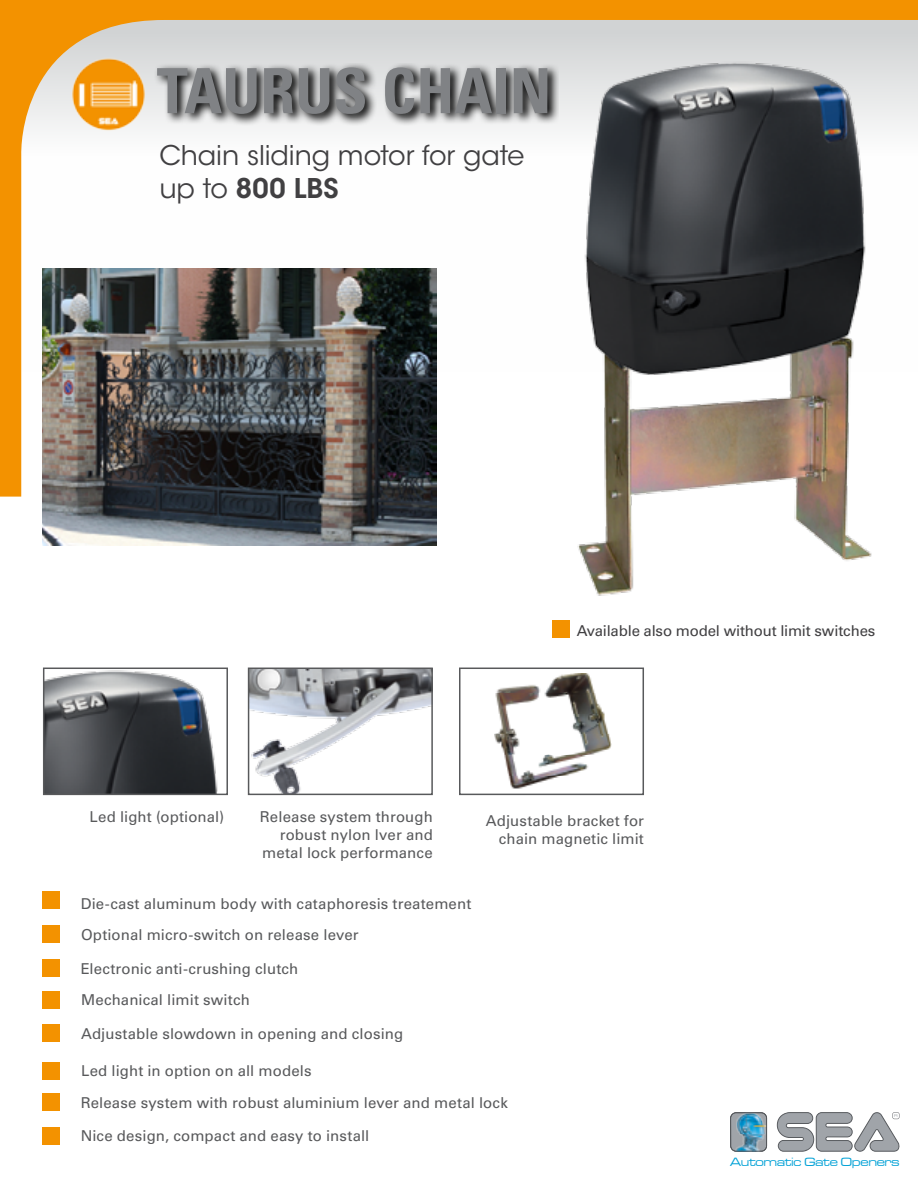
<style>
.page{position:relative;width:918px;height:1188px;background:#fff}
.page>*{position:absolute;margin:0;border:0;box-sizing:border-box;transform-origin:0 0}
.t1{font:700 condensed 62.4px "Univers LT Std";color:#808285}
.t2{font:27px/32.4px "ITC Avant Garde Std";letter-spacing:-.005em;color:#414042}
.t3{font:15px/18px "Univers LT Std";letter-spacing:.005em;color:#58595b}
.t4{font:15px "Univers LT Std";letter-spacing:-.015em;color:#414042}
.t5{font:12.45px "Microgramma D Medi Exte";color:#00a1d6}
.t6{font:4.2px "Microgramma D Medi Exte";color:#a0a4a9}
.s1{font-weight:600}
</style>
<div class="page">
<div style="left:459px;top:668px;width:185px;height:127px;background:#fff;border:2px solid #58595b"></div>
<img style="left:577px;top:497px;width:295px;height:98px">
<img style="left:494px;top:673px;width:117px;height:116px">
<div style="left:43px;top:960px;width:17px;height:17px;background:#f39200"></div>
<div style="left:43px;top:1062px;width:17px;height:17px;background:#f39200"></div>
<div style="left:43px;top:892px;width:17px;height:17px;background:#f39200"></div>
<div style="left:43px;top:991px;width:17px;height:17px;background:#f39200"></div>
<div style="left:43px;top:1094px;width:17px;height:17px;background:#f39200"></div>
<div style="left:43px;top:925px;width:17px;height:17px;background:#f39200"></div>
<div style="left:43px;top:1025px;width:17px;height:17px;background:#f39200"></div>
<div style="left:43px;top:1127px;width:17px;height:17px;background:#f39200"></div>
<svg style="left:0;top:0;width:918px;height:497px"></svg>
<svg style="left:777px;top:1112px;width:123px;height:40px"></svg>
<svg style="left:730px;top:1112px;width:37px;height:40px"></svg>
<div style="left:553px;top:621px;width:17px;height:17px;background:#f39200"></div>
<img style="left:46px;top:671px;width:172px;height:121px">
<div style="left:43px;top:668px;width:185px;height:127px;border:2px solid #58595b"></div>
<img style="left:251px;top:671px;width:179px;height:121px">
<div style="left:248px;top:668px;width:185px;height:127px;border:2px solid #58595b"></div>
<img style="left:43px;top:269px;width:393px;height:276px">
<h1 class="t1" style="left:157px;top:53px;width:396px">TAURUS CHAIN</h1>
<h2 class="t2" style="left:159px;top:140px;width:367px">Chain sliding motor for gate up to <span class="s1">800 LBS</span></h2>
<p class="t4" style="left:577px;top:622px;width:300px">Available also model without limit switches</p>
<p class="t3" style="left:90px;top:808px;width:136px">Led light (optional)</p>
<p class="t3" style="left:260px;top:808px;width:174px;text-align:right">Release system through robust nylon lver and metal lock performance</p>
<p class="t3" style="left:486px;top:812px;width:160px;text-align:right">Adjustable bracket for chain magnetic limit</p>
<p class="t3" style="left:81px;top:888px;width:392px;line-height:30.9px">Die-cast aluminum body with cataphoresis treatement<br>Optional micro-switch on release lever</p>
<p class="t3" style="left:81px;top:953px;width:219px;line-height:31.7px">Electronic anti-crushing clutch<br>Mechanical limit switch</p>
<p class="t3" style="left:81px;top:1025px;width:324px">Adjustable slowdown in opening and closing</p>
<p class="t3" style="left:81px;top:1055px;width:429px;line-height:31.5px">Led light in option on all models<br>Release system with robust aluminium lever and metal lock</p>
<p class="t3" style="left:81px;top:1127px;width:290px">Nice design, compact and easy to install</p>
<p class="t6" style="left:894px;top:1113px;width:5px">R</p>
<p class="t5" style="left:730px;top:1154px;width:171px">Automatic Gate Openers</p>
</div>
